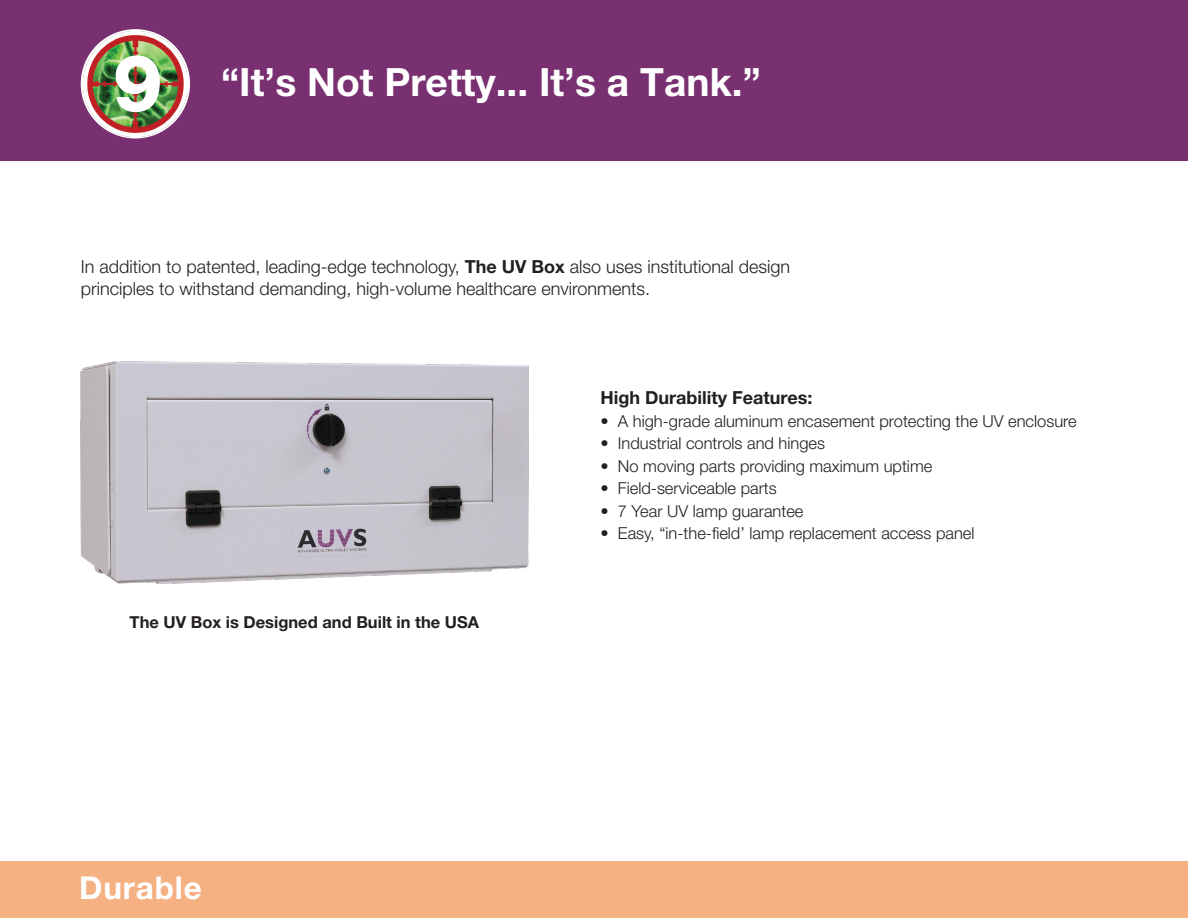
<style>
.page{position:relative;width:1188px;height:918px;background:#fff}
.page>*{position:absolute;margin:0;border:0;box-sizing:border-box;transform-origin:0 0}
.t1{font:800 79.35px "Helvetica Neue LT Pro";color:#fff}
.t2{font:700 39px "Helvetica Neue LT Pro";color:#fff}
.t3{font:700 31.5px "Helvetica Neue LT Pro";letter-spacing:.025em;color:#fff}
.t4{font:300 18px/22.5px "Helvetica Neue LT Pro";color:#231f20}
.t5{font:700 18px "Helvetica Neue LT Pro";color:#231f20}
.t6{font:300 16.5px "Helvetica Neue LT Pro";color:#231f20}
.t7{font:700 16.5px "Helvetica Neue LT Pro";color:#231f20}
.s1{font-weight:700}
</style>
<div class="page">
<div style="left:0;top:0;width:1188px;height:161px;background:#783071"></div>
<div style="left:0;top:861px;width:1188px;height:57px;background:#f5b182"></div>
<img style="left:81px;top:362px;width:447px;height:221px">
<img style="left:83px;top:32px;width:105px;height:104px">
<p class="t1" style="left:113px;top:36px;width:51px">9</p>
<p class="t2" style="left:221px;top:58px;width:541px">“It’s Not Pretty... It’s a Tank.”</p>
<p class="t4" style="left:81px;top:255px;width:711px">In addition to patented, leading-edge technology, <span class="s1">The UV Box</span> also uses institutional design principles to withstand demanding, high-volume healthcare environments.</p>
<p class="t7" style="left:130px;top:612px;width:351px">The UV Box is Designed and Built in the USA</p>
<p class="t3" style="left:79px;top:868px;width:124px">Durable</p>
<p class="t5" style="left:600px;top:387px;width:213px">High Durability Features:</p>
<p class="t6" style="left:600px;top:411px;width:478px">• A high-grade aluminum encasement protecting the UV enclosure</p>
<p class="t6" style="left:600px;top:433px;width:226px">• Industrial controls and hinges</p>
<p class="t6" style="left:600px;top:456px;width:333px">• No moving parts providing maximum uptime</p>
<p class="t6" style="left:600px;top:478px;width:178px">• Field-serviceable parts</p>
<p class="t6" style="left:600px;top:501px;width:204px">• 7 Year UV lamp guarantee</p>
<p class="t6" style="left:600px;top:523px;width:376px">• Easy, “in-the-field’ lamp replacement access panel</p>
</div>
